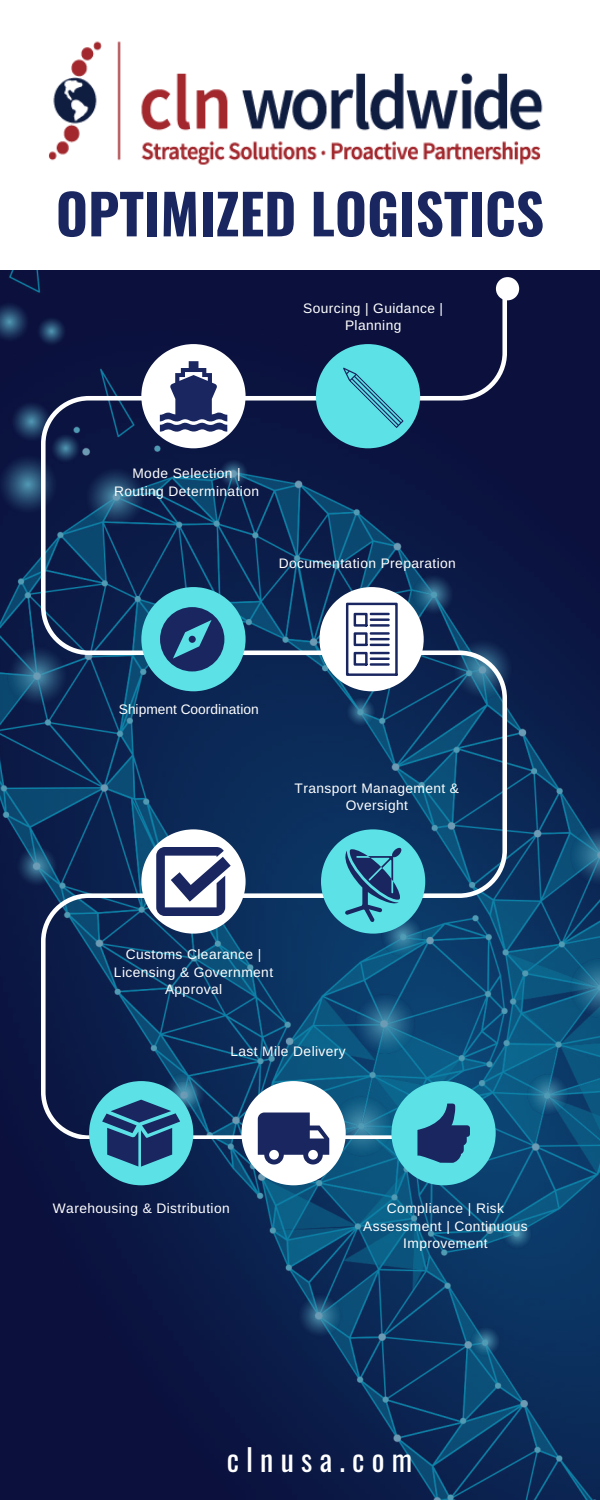
<style>
.page{position:relative;width:600px;height:1500px;background:#fff}
.page>*{position:absolute;margin:0;border:0;box-sizing:border-box;transform-origin:0 0}
.t1{font:700 55px "Oswald";color:#192660}
.t2{font:30px "Oswald";letter-spacing:.24em;color:#fff}
.t3{font:13.8px/17.2px "Arimo";letter-spacing:.03em;color:#fff;text-align:center}
.t4{font:13.8px "Arimo";color:#fff}
</style>
<div class="page">
<img style="left:0;top:270px;width:600px;height:1230px">
<svg style="left:41px;top:289px;width:466px;height:849px;background:#12325d"></svg>
<svg style="left:496px;top:277px;width:23px;height:23px"></svg>
<svg style="left:316px;top:344px;width:104px;height:104px;background:#48afbe"></svg>
<svg style="left:141px;top:344px;width:105px;height:104px"></svg>
<svg style="left:141px;top:587px;width:105px;height:104px;background:#3a8ba6"></svg>
<svg style="left:319px;top:587px;width:105px;height:104px"></svg>
<svg style="left:321px;top:829px;width:104px;height:105px;background:#409fb5"></svg>
<svg style="left:141px;top:829px;width:105px;height:105px"></svg>
<svg style="left:89px;top:1081px;width:104px;height:104px;background:#3985a1"></svg>
<svg style="left:241px;top:1081px;width:105px;height:104px"></svg>
<svg style="left:391px;top:1081px;width:105px;height:104px;background:#3ea2b8"></svg>
<img style="left:49px;top:41px;width:494px;height:124px">
<h1 class="t1" style="left:56px;top:171px;width:490px">OPTIMIZED LOGISTICS</h1>
<p class="t3" style="left:303px;top:300px;width:141px">Sourcing | Guidance |<br>Planning</p>
<p class="t3" style="left:114px;top:465px;width:147px">Mode Selection |<br>Routing Determination</p>
<p class="t3" style="left:279px;top:555px;width:179px">Documentation Preparation</p>
<p class="t4" style="left:119px;top:701px;width:141px">Shipment Coordination</p>
<p class="t3" style="left:295px;top:779px;width:166px">Transport Management &amp;<br>Oversight</p>
<p class="t3" style="left:114px;top:946px;width:161px">Customs Clearance |<br>Licensing &amp; Government<br>Approval</p>
<p class="t3" style="left:230px;top:1043px;width:117px">Last Mile Delivery</p>
<p class="t3" style="left:53px;top:1200px;width:178px">Warehousing &amp; Distribution</p>
<p class="t3" style="left:363px;top:1200px;width:166px">Compliance | Risk<br>Assessment | Continuous<br>Improvement</p>
<h2 class="t2" style="left:227px;top:1436px;width:187px">clnusa.com</h2>
</div>
